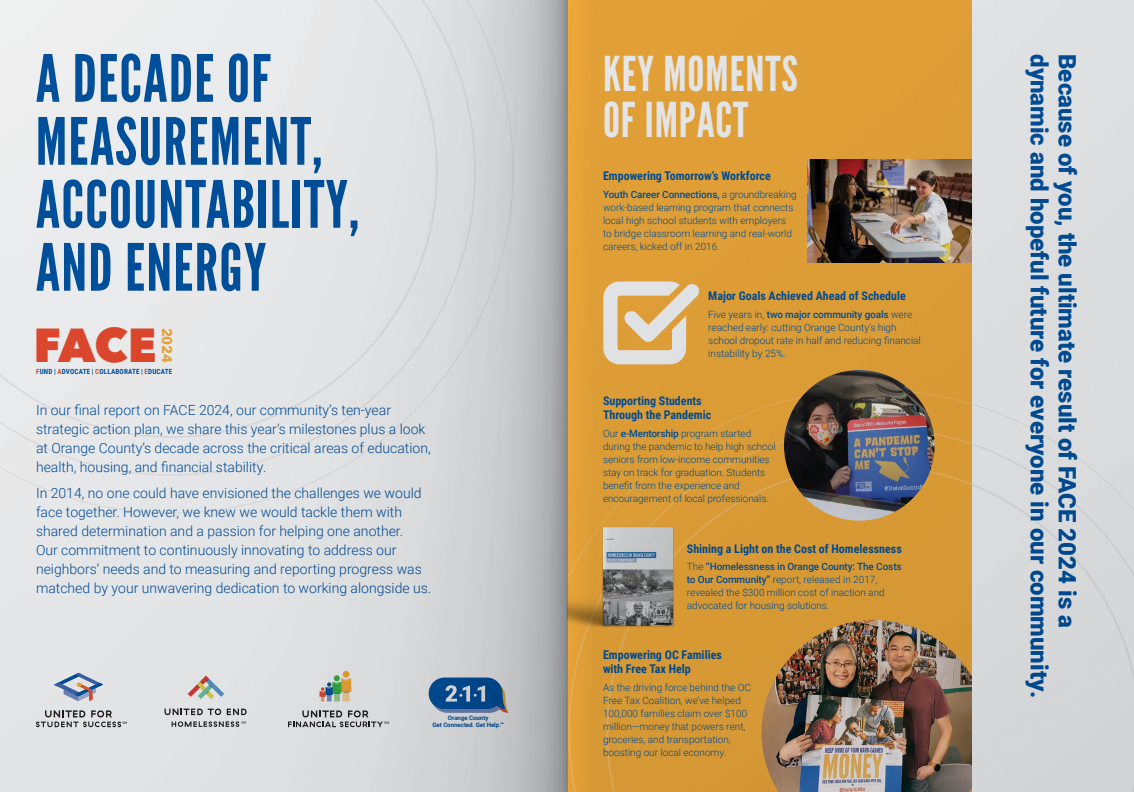
<style>
.page{position:relative;width:1134px;height:792px;background:#fff}
.page>*{position:absolute;margin:0;border:0;box-sizing:border-box;transform-origin:0 0}
.t1{font:65px/63px "League Gothic";letter-spacing:.02em;color:#0056a7}
.t2{font:48px/46px "League Gothic";letter-spacing:.02em;color:#fff}
.t3{font:800 47.6px "Avenir Next";color:#f04e31}
.t4{font:900 24px "Roboto";color:#0056a7}
.t5{font:300 14px/19px "Roboto";color:#0056a7}
.t6{font:700 13.9px "Avenir Next";color:#fcb23d}
.t7{font:700 12px/14px "Roboto Condensed";color:#0056a7}
.t8{font:300 10px/13px "Roboto";color:#0056a7}
.t9{font:700 7.1px "Roboto Condensed";letter-spacing:.025em;color:#0056a7}
.t10{font:700 6.1px/7.3px "Roboto";letter-spacing:-.01em;color:#0056a7;text-align:center}
.s1{color:#f04e31}
.s2{font-weight:500}
</style>
<div class="page">
<img style="left:0;top:0;width:1134px;height:792px">
<h1 class="t1" style="left:36px;top:47px;width:325px">A DECADE OF<br>MEASUREMENT,<br>ACCOUNTABILITY,<br>AND ENERGY</h1>
<h3 class="t3" style="left:33px;top:316px;width:124px">FACE</h3>
<h3 class="t6" style="left:179px;top:328px;width:37px;rotate:90deg">2024</h3>
<p class="t9" style="left:36px;top:366px;width:138px"><span class="s1">F</span>UND | <span class="s1">A</span>DVOCATE | <span class="s1">C</span>OLLABORATE | <span class="s1">E</span>DUCATE</p>
<h3 class="t5" style="left:36px;top:400px;width:396px">In our final report on FACE 2024, our community’s ten-year strategic action plan, we share this year’s milestones plus a look at Orange County’s decade across the critical areas of education, health, housing, and financial stability.</h3>
<p class="t5" style="left:36px;top:483px;width:397px">In 2014, no one could have envisioned the challenges we would face together. However, we knew we would tackle them with shared determination and a passion for helping one another.<br>Our commitment to continuously innovating to address our neighbors’ needs and to measuring and reporting progress was matched by your unwavering dedication to working alongside us.</p>
<p class="t10" style="left:432px;top:714px;width:73px">Orange County<br>Get Connected. Get Help.™</p>
<h2 class="t2" style="left:603px;top:51px;width:196px">KEY MOMENTS<br>OF IMPACT</h2>
<p class="t7" style="left:603px;top:168px;width:169px">Empowering Tomorrow’s Workforce</p>
<p class="t8" style="left:603px;top:187px;width:195px"><span class="s2">Youth Career Connections,</span> a groundbreaking work-based learning program that connects local high school students with employers to bridge classroom learning and real-world careers, kicked off in 2016.</p>
<p class="t7" style="left:708px;top:289px;width:199px">Major Goals Achieved Ahead of Schedule</p>
<p class="t8" style="left:708px;top:308px;width:214px">Five years in, <span class="s2">two major community goals</span> were reached early: cutting Orange County’s high school dropout rate in half and reducing financial instability by 25%.</p>
<p class="t7" style="left:603px;top:393px;width:110px">Supporting Students<br>Through the Pandemic</p>
<p class="t8" style="left:603px;top:426px;width:174px">Our <span class="s2">e-Mentorship</span> program started during the pandemic to help high school seniors from low-income communities stay on track for graduation. Students benefit from the experience and encouragement of local professionals.</p>
<p class="t7" style="left:687px;top:541px;width:216px">Shining a Light on the Cost of Homelessness</p>
<p class="t8" style="left:687px;top:560px;width:216px">The <span class="s2">“Homelessness in Orange County: The Costs to Our Community”</span> report, released in 2017, revealed the $300 million cost of inaction and advocated for housing solutions.</p>
<p class="t7" style="left:603px;top:647px;width:120px">Empowering OC Families with Free Tax Help</p>
<p class="t8" style="left:603px;top:680px;width:150px">As the driving force behind the OC<br>Free Tax Coalition, we’ve helped<br>100,000 families claim over $100 million—money that powers rent, groceries, and transportation, boosting our local economy.</p>
<h3 class="t4" style="left:1056px;top:54px;width:646px;rotate:90deg">dynamic and hopeful future for everyone in our community.</h3>
<h3 class="t4" style="left:1084px;top:54px;width:575px;rotate:90deg">Because of you, the ultimate result of FACE 2024 is a</h3>
</div>
